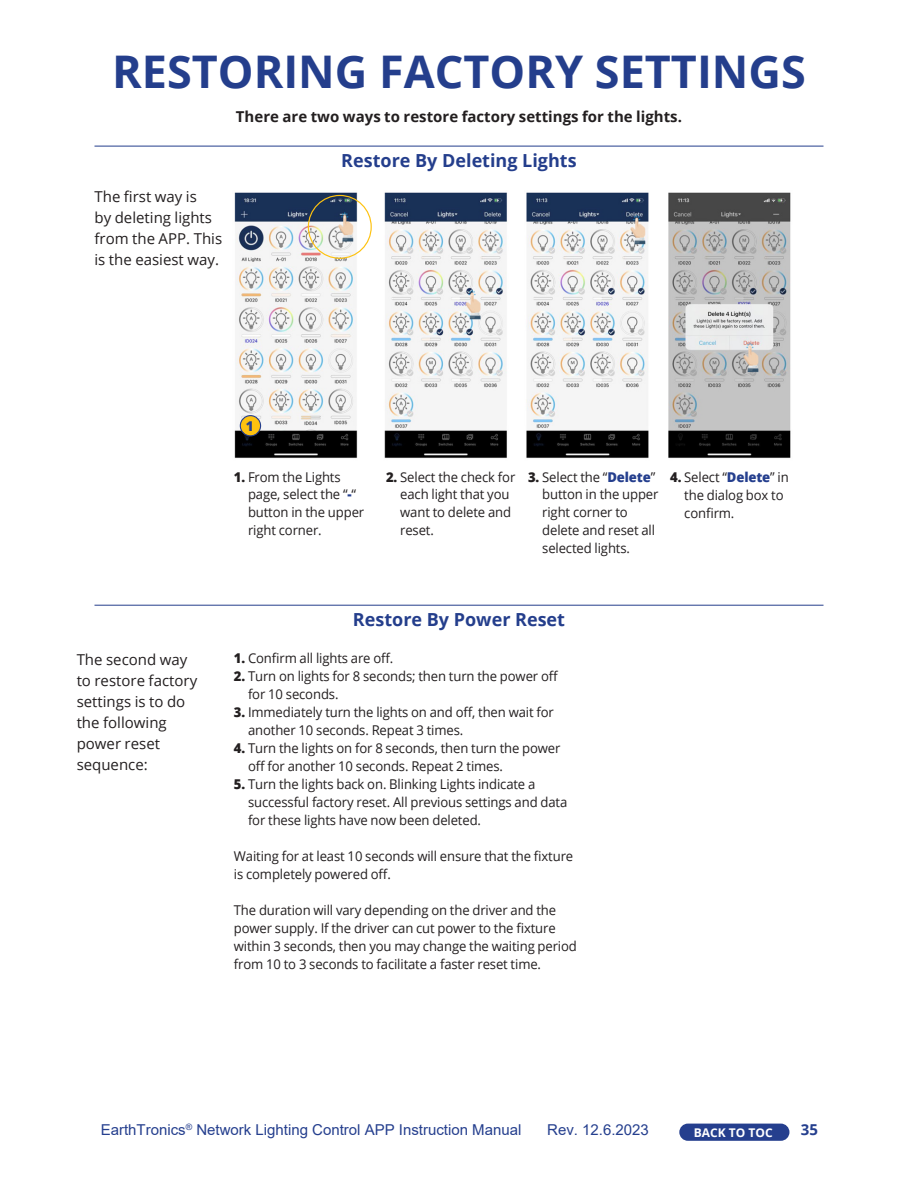
<style>
.page{position:relative;width:918px;height:1188px;background:#fff}
.page>*{position:absolute;margin:0;border:0;box-sizing:border-box;transform-origin:0 0}
.Heading_H1{font:700 45px "Open Sans";color:#243e8c}
.t1{font:700 18px "Open Sans";color:#243e8c}
.Body_11_16{font:15px/21px "Open Sans";color:#231f20}
.t2{font:15px "Arial";color:#253f8e}
.Body_11_16-2{font:700 15px "Open Sans";color:#231f20}
.t3{font:700 15px "Open Sans";color:#253f8e}
.Body_11_16-3{font:13.5px/18px "Open Sans";letter-spacing:-.01em;color:#231f20}
.t4{font:800 13.5px "Open Sans";color:#253f8e}
.t5{font:700 12px "Open Sans";color:#fff}
.s1{font-weight:800}
.s2{font-weight:800;color:#253f8e}
</style>
<div class="page">
<div style="left:679px;top:1124px;width:110px;height:17px;background:#253f8e;border-radius:9px"></div>
<hr style="left:94px;top:146px;width:730px;height:1px;background:#243e8c">
<hr style="left:94px;top:605px;width:730px;height:1px;background:#243e8c">
<img style="left:234px;top:192px;width:557px;height:266px">
<div style="left:240px;top:416px;width:21px;height:20px;background:#fec210;border-radius:50%"></div>
<div style="left:240px;top:415px;width:21px;height:21px;border:1px solid #253f8e;border-radius:50%"></div>
<div style="left:308px;top:195px;width:64px;height:64px;border:1px solid #fec210;border-radius:50%"></div>
<p class="Heading_H1" style="left:112px;top:40px;width:695px">RESTORING FACTORY SETTINGS</p>
<p class="Body_11_16-2" style="left:236px;top:106px;width:448px">There are two ways to restore factory settings for the lights.</p>
<h4 class="t1" style="left:341px;top:147px;width:237px">Restore By Deleting Lights</h4>
<p class="Body_11_16" style="left:94px;top:185px;width:129px">The first way is<br>by deleting lights from the APP. This is the easiest way.</p>
<p class="Body_11_16" style="left:77px;top:648px;width:122px">The second way to restore factory settings is to do the following power reset sequence:</p>
<p class="t4" style="left:246px;top:416px;width:9px">1</p>
<p class="Body_11_16-3" style="left:248px;top:467px;width:118px;text-indent:-14px"><span class="s1">1.</span> From the Lights page, select the “<span class="s2">-</span>“ button in the upper right corner.</p>
<p class="Body_11_16-3" style="left:400px;top:467px;width:117px;text-indent:-14px"><span class="s1">2.</span> Select the check for each light that you want to delete and reset.</p>
<p class="Body_11_16-3" style="left:542px;top:467px;width:118px;text-indent:-14px"><span class="s1">3.</span> Select the “<span class="s2">Delete</span>” button in the upper right corner to delete and reset all selected lights.</p>
<p class="Body_11_16-3" style="left:684px;top:467px;width:106px;text-indent:-14px"><span class="s1">4.</span> Select “<span class="s2">Delete</span>” in the dialog box to confirm.</p>
<h4 class="t1" style="left:353px;top:607px;width:214px">Restore By Power Reset</h4>
<p class="Body_11_16-3" style="left:234px;top:649px;width:161px"><span class="s1">1.</span> Confirm all lights are off.</p>
<p class="Body_11_16-3" style="left:248px;top:667px;width:312px;text-indent:-14px"><span class="s1">2.</span> Turn on lights for 8 seconds; then turn the power off for 10 seconds.</p>
<p class="Body_11_16-3" style="left:248px;top:703px;width:307px;text-indent:-14px"><span class="s1">3.</span> Immediately turn the lights on and off, then wait for another 10 seconds. Repeat 3 times.</p>
<p class="Body_11_16-3" style="left:248px;top:739px;width:314px;text-indent:-14px"><span class="s1">4.</span> Turn the lights on for 8 seconds, then turn the power off for another 10 seconds. Repeat 2 times.</p>
<p class="Body_11_16-3" style="left:248px;top:775px;width:321px;text-indent:-14px"><span class="s1">5.</span> Turn the lights back on. Blinking Lights indicate a successful factory reset. All previous settings and data for these lights have now been deleted.</p>
<p class="Body_11_16-3" style="left:234px;top:847px;width:341px">Waiting for at least 10 seconds will ensure that the fixture is completely powered off.</p>
<p class="Body_11_16-3" style="left:234px;top:901px;width:345px">The duration will vary depending on the driver and the power supply. If the driver can cut power to the fixture within 3 seconds, then you may change the waiting period from 10 to 3 seconds to facilitate a faster reset time.</p>
<p class="t2" style="left:101px;top:1120px;width:422px">EarthTronics<sup>®</sup> Network Lighting Control APP Instruction Manual</p>
<p class="t2" style="left:547px;top:1120px;width:103px">Rev. 12.6.2023</p>
<p class="t5" style="left:694px;top:1124px;width:80px">BACK TO TOC</p>
<p class="t3" style="left:801px;top:1119px;width:19px">35</p>
</div>
